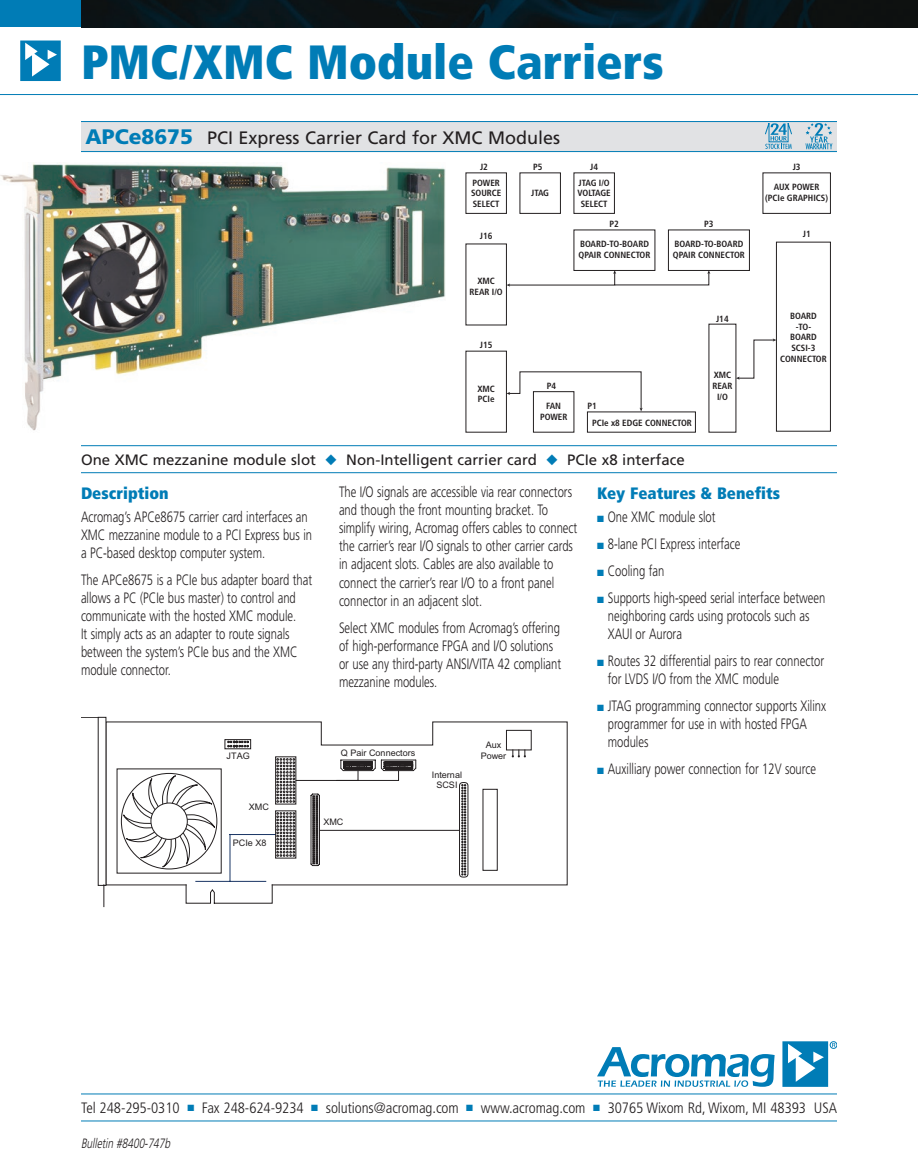
<style>
.page{position:relative;width:918px;height:1175px;background:#fff}
.page>*{position:absolute;margin:0;border:0;box-sizing:border-box;transform-origin:0 0}
.t1{font:900 condensed 48px "Frutiger";color:#007cb6}
.Description_1{font:18px "Frutiger";color:#231f20}
.Subhead{font:900 condensed 16.5px "Frutiger";color:#007cb6}
.Bodytext{font:300 15px/18px "Frutiger";color:#231f20;scale:.75 1}
.Bullet{font:300 15px/18px "Frutiger";color:#231f20;scale:.75 1}
.t2{font:300 condensed 15px "Frutiger";letter-spacing:-.005em;color:#231f20}
.Description_2{font:15px "Frutiger";color:#231f20}
.Bulletin_Number{font:italic 300 13.5px "Frutiger";color:#231f20;scale:.75 1}
.t3{font:700 condensed 9px/10.8px "Frutiger";color:#231f20;text-align:center}
.t4{font:9px/10.8px "Arial";color:#231f20;text-align:center}
.s1{font-weight:900;font-size:21px;color:#007cb6}
.s2{color:#007cb6}
</style>
<div class="page">
<img style="left:81px;top:0;width:837px;height:27px">
<div style="left:0;top:0;width:81px;height:27px;background:#007cb6"></div>
<img style="left:0;top:163px;width:446px;height:268px">
<div style="left:81px;top:122px;width:756px;height:30px;background:#e1e2e4"></div>
<svg style="left:466px;top:172px;width:365px;height:260px"></svg>
<svg style="left:506px;top:283px;width:4px;height:3px"></svg>
<svg style="left:613px;top:270px;width:97px;height:15px"></svg>
<svg style="left:506px;top:371px;width:137px;height:40px"></svg>
<div style="left:533px;top:391px;width:41px;height:41px;border:1px solid #231f20"></div>
<svg style="left:736px;top:338px;width:40px;height:42px"></svg>
<svg style="left:81px;top:717px;width:486px;height:168px"></svg>
<div style="left:505px;top:730px;width:24px;height:20px;background:#fff"></div>
<div style="left:506px;top:730px;width:25px;height:20px;border:1px solid #231f20"></div>
<svg style="left:459px;top:782px;width:9px;height:95px"></svg>
<svg style="left:98px;top:717px;width:319px;height:190px"></svg>
<hr style="left:319px;top:830px;width:141px;height:1px;background:#231f20">
<svg style="left:512px;top:750px;width:14px;height:7px"></svg>
<hr style="left:81px;top:1093px;width:756px;height:1px;background:#007cb6">
<hr style="left:81px;top:1120px;width:756px;height:1px;background:#007cb6">
<hr style="left:81px;top:121px;width:756px;height:1px;background:#007cb6">
<hr style="left:81px;top:151px;width:756px;height:1px;background:#007cb6">
<hr style="left:81px;top:445px;width:756px;height:1px;background:#007cb6">
<hr style="left:81px;top:472px;width:756px;height:1px;background:#007cb6">
<svg style="left:20px;top:40px;width:41px;height:41px"></svg>
<hr style="left:0;top:94px;width:918px;height:1px;background:#007cb6">
<svg style="left:806px;top:123px;width:26px;height:26px"></svg>
<svg style="left:765px;top:123px;width:27px;height:26px"></svg>
<div style="left:830px;top:1041px;width:7px;height:7px;border:1px solid #007cb6;border-radius:50%"></div>
<svg style="left:782px;top:1041px;width:53px;height:45px"></svg>
<svg style="left:597px;top:1047px;width:178px;height:39px"></svg>
<p class="t1" style="left:81px;top:33px;width:584px">PMC/XMC Module Carriers</p>
<p class="Description_1" style="left:86px;top:127px;width:476px"><span class="s1">APCe8675</span> PCI Express Carrier Card for XMC Modules</p>
<p class="t3" style="left:473px;top:159px;width:29px;line-height:15.9px">J2<br>POWER</p>
<p class="t3" style="left:471px;top:188px;width:32px;text-align:left">SOURCE<br>SELECT</p>
<p class="t3" style="left:480px;top:231px;width:14px">J16</p>
<p class="t3" style="left:470px;top:275px;width:35px">XMC<br>REAR I/O</p>
<p class="t3" style="left:480px;top:339px;width:14px">J15</p>
<p class="t3" style="left:477px;top:383px;width:19px;text-align:left">XMC<br>PCIe</p>
<p class="t3" style="left:533px;top:161px;width:11px">P5</p>
<p class="t3" style="left:531px;top:187px;width:19px">JTAG</p>
<p class="t3" style="left:547px;top:380px;width:11px">P4</p>
<p class="t3" style="left:540px;top:400px;width:29px">FAN<br>POWER</p>
<p class="t3" style="left:579px;top:159px;width:33px;line-height:15.9px">J4<br>JTAG I/O</p>
<p class="t3" style="left:578px;top:188px;width:35px">VOLTAGE<br>SELECT</p>
<p class="t3" style="left:609px;top:218px;width:11px">P2</p>
<p class="t3" style="left:704px;top:218px;width:11px">P3</p>
<p class="t3" style="left:579px;top:239px;width:73px;text-align:left">BOARD-TO-BOARD<br>QPAIR CONNECTOR</p>
<p class="t3" style="left:673px;top:239px;width:73px;text-align:left">BOARD-TO-BOARD<br>QPAIR CONNECTOR</p>
<p class="t3" style="left:716px;top:313px;width:14px">J14</p>
<p class="t3" style="left:592px;top:398px;width:101px;line-height:16.5px;text-align:left;text-indent:-5px">P1<br>PCIe x8 EDGE CONNECTOR</p>
<p class="t3" style="left:712px;top:369px;width:22px">XMC<br>REAR<br>I/O</p>
<p class="Description_2" style="left:81px;top:451px;width:605px">One XMC mezzanine module slot <span class="s2">◆</span> Non-Intelligent carrier card <span class="s2">◆</span> PCIe x8 interface</p>
<p class="t3" style="left:793px;top:161px;width:9px">J3</p>
<p class="t3" style="left:765px;top:182px;width:64px">AUX POWER (PCIe GRAPHICS)</p>
<p class="t3" style="left:803px;top:229px;width:9px">J1</p>
<p class="t3" style="left:780px;top:310px;width:48px">BOARD<br>-TO-<br>BOARD<br>SCSI-3<br>CONNECTOR</p>
<p class="Subhead" style="left:81px;top:483px;width:89px">Description</p>
<p class="Bodytext" style="left:81px;top:508px;width:310px">Acromag’s APCe8675 carrier card interfaces an<br>XMC mezzanine module to a PCI Express bus in a PC-based desktop computer system.</p>
<p class="Bodytext" style="left:81px;top:571px;width:310px">The APCe8675 is a PCIe bus adapter board that allows a PC (PCIe bus master) to control and communicate with the hosted XMC module.<br>It simply acts as an adapter to route signals between the system’s PCIe bus and the XMC module connector.</p>
<p class="Bodytext" style="left:339px;top:483px;width:319px">The I/O signals are accessible via rear connectors and though the front mounting bracket. To simplify wiring, Acromag offers cables to connect the carrier’s rear I/O signals to other carrier cards in adjacent slots. Cables are also available to connect the carrier’s rear I/O to a front panel connector in an adjacent slot.</p>
<p class="Bodytext" style="left:339px;top:618px;width:298px">Select XMC modules from Acromag’s offering of high-performance FPGA and I/O solutions or use any third-party ANSI/VITA 42 compliant mezzanine modules.</p>
<p class="t4" style="left:227px;top:751px;width:25px">JTAG</p>
<p class="t4" style="left:249px;top:801px;width:22px">XMC</p>
<p class="t4" style="left:233px;top:837px;width:35px">PCIe X8</p>
<p class="t4" style="left:341px;top:747px;width:76px">Q Pair Connectors</p>
<p class="t4" style="left:323px;top:816px;width:22px">XMC</p>
<p class="t4" style="left:432px;top:769px;width:32px">Internal<br>SCSI</p>
<p class="t4" style="left:481px;top:739px;width:27px">Aux<br>Power</p>
<p class="Subhead" style="left:597px;top:483px;width:185px">Key Features &amp; Benefits</p>
<p class="Bullet" style="left:597px;top:508px;width:160px"><span class="s2">■</span> One XMC module slot</p>
<p class="Bullet" style="left:597px;top:535px;width:193px"><span class="s2">■</span> 8-lane PCI Express interface</p>
<p class="Bullet" style="left:597px;top:562px;width:91px"><span class="s2">■</span> Cooling fan</p>
<p class="Bullet" style="left:608px;top:589px;width:292px;text-indent:-11px"><span class="s2">■</span> Supports high-speed serial interface between neighboring cards using protocols such as<br>XAUI or Aurora</p>
<p class="Bullet" style="left:608px;top:652px;width:290px;text-indent:-11px"><span class="s2">■</span> Routes 32 differential pairs to rear connector for LVDS I/O from the XMC module</p>
<p class="Bullet" style="left:608px;top:697px;width:293px;text-indent:-11px"><span class="s2">■</span> JTAG programming connector supports Xilinx programmer for use in with hosted FPGA modules</p>
<p class="Bullet" style="left:597px;top:760px;width:294px"><span class="s2">■</span> Auxilliary power connection for 12V source</p>
<p class="t2" style="left:81px;top:1099px;width:758px">Tel 248-295-0310 <span class="s2">■</span> Fax 248-624-9234 <span class="s2">■</span> solutions@acromag.com <span class="s2">■</span> www.acromag.com <span class="s2">■</span> 30765 Wixom Rd, Wixom, MI 48393 USA</p>
<p class="Bulletin_Number" style="left:81px;top:1135px;width:124px">Bulletin #8400-747b</p>
</div>
